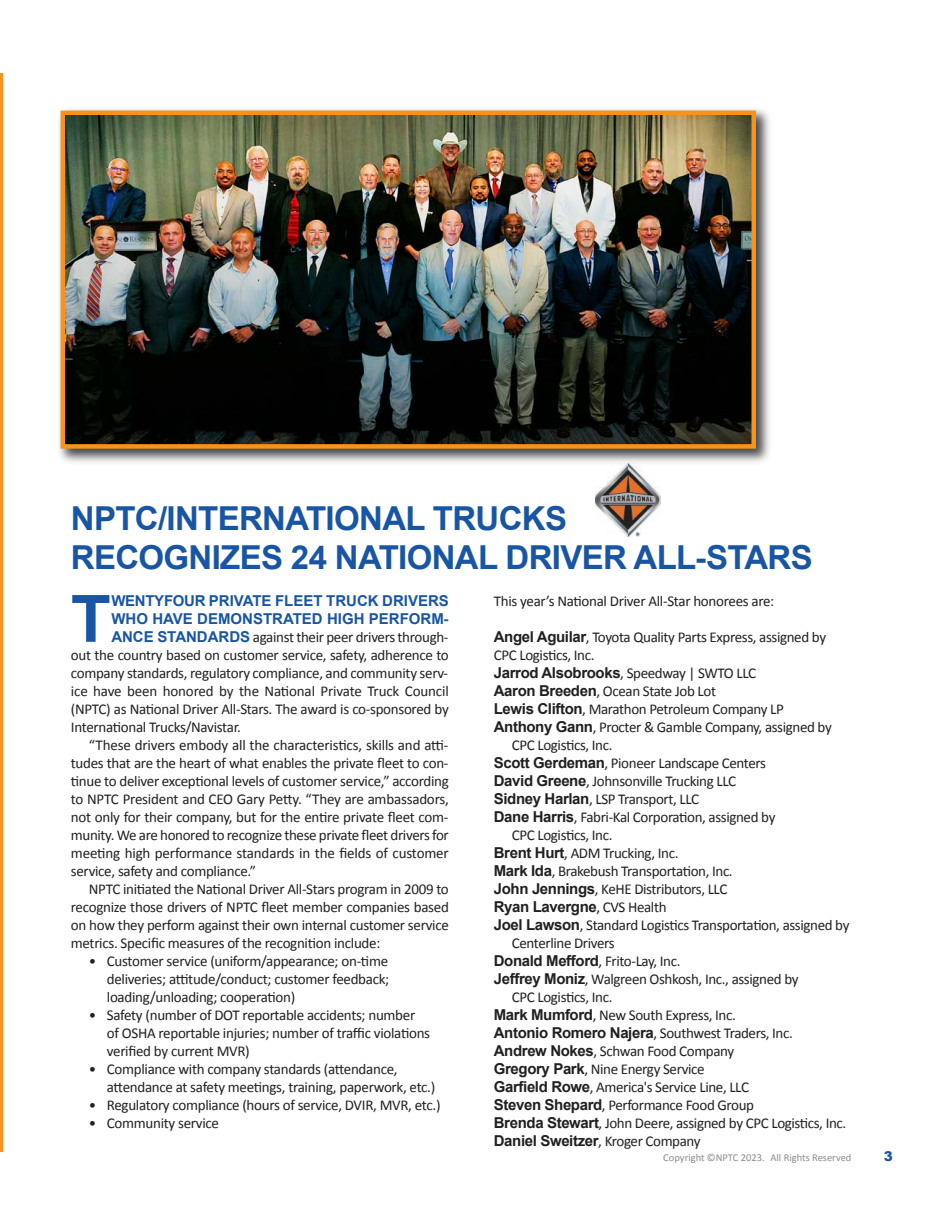
<style>
.page{position:relative;width:945px;height:1215px;background:#fff}
.page>*{position:absolute;margin:0;border:0;box-sizing:border-box;transform-origin:0 0}
.t1{font:700 65.25px "Arial";color:#1855a5}
.t2{font:700 33px "Arial";letter-spacing:-.02em;color:#1855a5}
.t3{font:15px/18px "Calibri";letter-spacing:-.025em;color:#231f20}
.t4{font:700 15px "Arial";color:#1855a5}
.t5{font:700 15px "Arial";letter-spacing:-.025em;color:#231f20}
.t6{font:900 13.5px "Arial";color:#1855a5}
.t7{font:10.5px "Calibri";color:#8a8c8f}
.s1{font-family:"Arial";font-weight:700;color:#1855a5}
.s2{font-family:"Arial";font-weight:700}
.s3{font-family:"Calibri";font-weight:400}
</style>
<div class="page">
<hr style="left:0;top:73px;width:2px;height:1078px;background:#f7931d">
<img style="left:595px;top:468px;width:65px;height:68px">
<img style="left:59px;top:109px;width:711px;height:359px">
<img style="left:66px;top:116px;width:685px;height:328px">
<div style="left:61px;top:111px;width:695px;height:338px;border:4px solid #f7931d"></div>
<p class="t2" style="left:71px;top:500px;width:498px">NPTC/INTERNATIONAL TRUCKS</p>
<p class="t2" style="left:71px;top:539px;width:743px">RECOGNIZES 24 NATIONAL DRIVER ALL-STARS</p>
<p class="t1" style="left:71px;top:583px;width:41px">T</p>
<p class="t4" style="left:111px;top:592px;width:339px">WENTYFOUR PRIVATE FLEET TRUCK DRIVERS</p>
<p class="t4" style="left:111px;top:610px;width:339px">WHO HAVE DEMONSTRATED HIGH PERFORM-</p>
<p class="t3" style="left:111px;top:628px;width:339px"><span class="s1">ANCE STANDARDS</span> against their peer drivers through-</p>
<p class="t3" style="left:71px;top:646px;width:379px">out the country based on customer service, safety, adherence to</p>
<p class="t3" style="left:71px;top:664px;width:379px">company standards, regulatory compliance, and community serv-</p>
<p class="t3" style="left:71px;top:682px;width:379px">ice have been honored by the National Private Truck Council</p>
<p class="t3" style="left:71px;top:700px;width:379px">(NPTC) as National Driver All-Stars. The award is co-sponsored by</p>
<p class="t3" style="left:71px;top:718px;width:172px">International Trucks/Navistar.</p>
<p class="t3" style="left:71px;top:736px;width:380px;text-align:justify;text-indent:18px">“These drivers embody all the characteristics, skills and atti&shy;tudes that are the heart of what enables the private fleet to con&shy;tinue to deliver exceptional levels of customer service,” according to NPTC President and CEO Gary Petty. “They are ambassadors, not only for their company, but for the entire private fleet com&shy;munity. We are honored to recognize these private fleet drivers for meeting high performance standards in the fields of customer service, safety and compliance.”</p>
<p class="t3" style="left:71px;top:880px;width:380px;text-align:justify;text-indent:18px">NPTC initiated the National Driver All-Stars program in 2009 to recognize those drivers of NPTC fleet member companies based on how they perform against their own internal customer service metrics. Specific measures of the recognition include:</p>
<p class="t3" style="left:107px;top:952px;width:284px;text-align:justify;text-indent:-18px">• Customer service (uniform/appearance; on-time deliveries; attitude/conduct; customer feedback; loading/unloading; cooperation)</p>
<p class="t3" style="left:107px;top:1006px;width:325px;text-indent:-18px">• Safety (number of DOT reportable accidents; number of OSHA reportable injuries; number of traffic violations verified by current MVR)</p>
<p class="t3" style="left:107px;top:1060px;width:330px;text-indent:-18px">• Compliance with company standards (attendance, attendance at safety meetings, training, paperwork, etc.)</p>
<p class="t3" style="left:89px;top:1096px;width:353px">• Regulatory compliance (hours of service, DVIR, MVR, etc.)</p>
<p class="t3" style="left:89px;top:1114px;width:132px">• Community service</p>
<p class="t3" style="left:494px;top:592px;width:282px">This year’s National Driver All-Star honorees are:</p>
<p class="t3" style="left:494px;top:628px;width:334px"><span class="s2">Angel Aguilar</span>, Toyota Quality Parts Express, assigned by</p>
<p class="t3" style="left:494px;top:646px;width:102px">CPC Logistics, Inc.</p>
<p class="t3" style="left:494px;top:664px;width:264px"><span class="s2">Jarrod Alsobrooks</span>, Speedway | SWTO LLC</p>
<p class="t3" style="left:494px;top:682px;width:224px"><span class="s2">Aaron Breeden</span>, Ocean State Job Lot</p>
<p class="t3" style="left:494px;top:700px;width:292px"><span class="s2">Lewis Clifton</span>, Marathon Petroleum Company LP</p>
<p class="t3" style="left:512px;top:718px;width:322px;text-indent:-18px"><span class="s2">Anthony Gann</span>, Procter &amp; Gamble Company, assigned by<br>CPC Logistics, Inc.</p>
<p class="t3" style="left:494px;top:754px;width:274px"><span class="s2">Scott Gerdeman</span>, Pioneer Landscape Centers</p>
<p class="t3" style="left:494px;top:772px;width:244px"><span class="s2">David Greene</span>, Johnsonville Trucking LLC</p>
<p class="t3" style="left:494px;top:790px;width:207px"><span class="s2">Sidney Harlan</span>, LSP Transport, LLC</p>
<p class="t3" style="left:512px;top:808px;width:265px;text-indent:-18px"><span class="s2">Dane Harris</span>, Fabri-Kal Corporation, assigned by<br>CPC Logistics, Inc.</p>
<p class="t3" style="left:494px;top:844px;width:186px"><span class="s2">Brent Hurt</span>, ADM Trucking, Inc.</p>
<p class="t3" style="left:494px;top:862px;width:240px"><span class="s2">Mark Ida</span>, Brakebush Transportation, Inc.</p>
<p class="t3" style="left:494px;top:880px;width:235px"><span class="s2">John Jennings</span>, KeHE Distributors, LLC</p>
<p class="t5" style="left:494px;top:899px;width:174px">Ryan Lavergne<span class="s3">, CVS Health</span></p>
<p class="t3" style="left:512px;top:916px;width:339px;text-indent:-18px"><span class="s2">Joel Lawson</span>, Standard Logistics Transportation, assigned by<br>Centerline Drivers</p>
<p class="t3" style="left:494px;top:952px;width:188px"><span class="s2">Donald Mefford</span>, Frito-Lay, Inc.</p>
<p class="t3" style="left:512px;top:970px;width:288px;text-indent:-18px"><span class="s2">Jeffrey Moniz</span>, Walgreen Oshkosh, Inc., assigned by<br>CPC Logistics, Inc.</p>
<p class="t3" style="left:494px;top:1006px;width:243px"><span class="s2">Mark Mumford</span>, New South Express, Inc.</p>
<p class="t3" style="left:494px;top:1024px;width:301px"><span class="s2">Antonio Romero Najera</span>, Southwest Traders, Inc.</p>
<p class="t3" style="left:494px;top:1042px;width:242px"><span class="s2">Andrew Nokes</span>, Schwan Food Company</p>
<p class="t3" style="left:494px;top:1060px;width:212px"><span class="s2">Gregory Park</span>, Nine Energy Service</p>
<p class="t3" style="left:494px;top:1078px;width:257px"><span class="s2">Garfield Rowe</span>, America's Service Line, LLC</p>
<p class="t3" style="left:494px;top:1096px;width:262px"><span class="s2">Steven Shepard</span>, Performance Food Group</p>
<p class="t3" style="left:494px;top:1114px;width:354px"><span class="s2">Brenda Stewart</span>, John Deere, assigned by CPC Logistics, Inc.</p>
<p class="t5" style="left:494px;top:1133px;width:208px">Daniel Sweitzer<span class="s3">, Kroger Company</span></p>
<p class="t7" style="left:663px;top:1151px;width:190px">Copyright ©NPTC 2023. All Rights Reserved</p>
<p class="t6" style="left:884px;top:1146px;width:11px">3</p>
</div>
